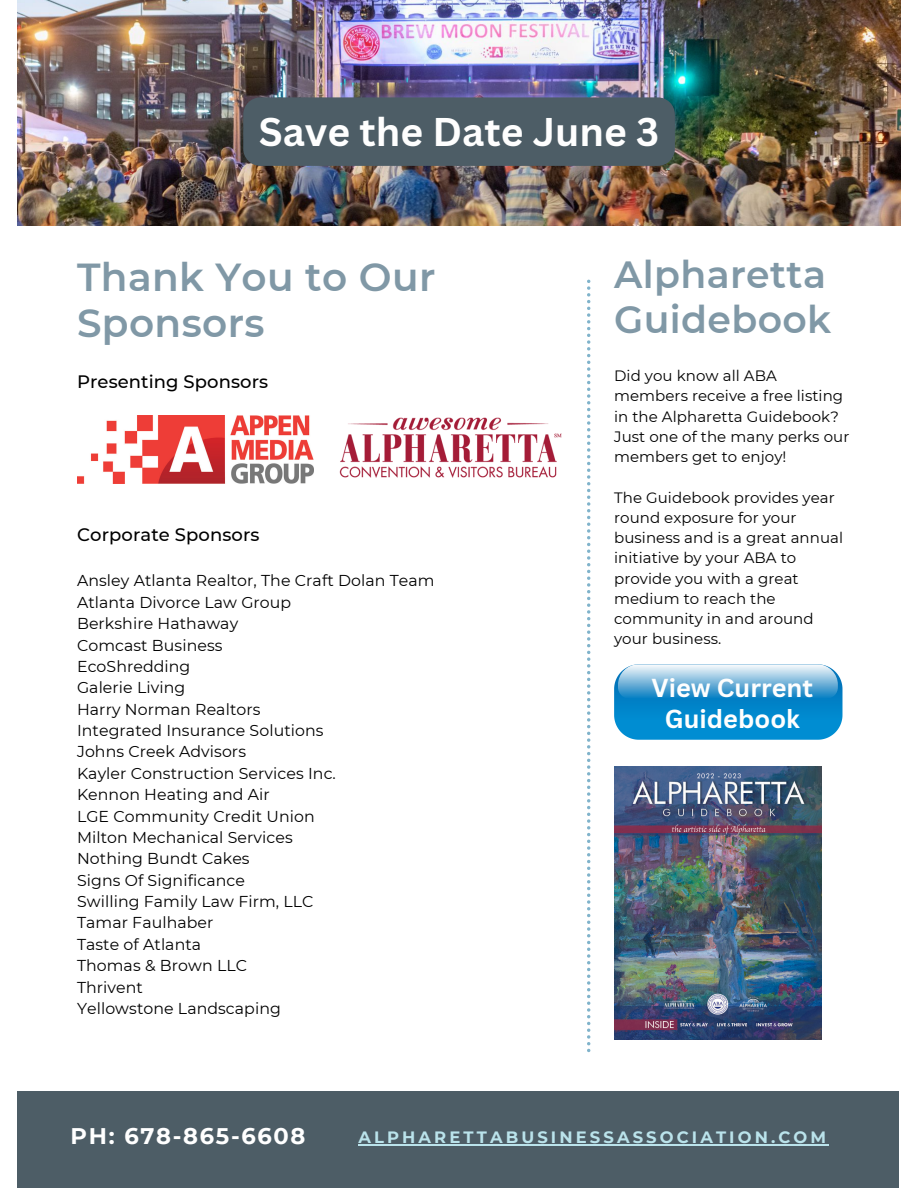
<style>
.page{position:relative;width:918px;height:1188px;background:#fff}
.page>*{position:absolute;margin:0;border:0;box-sizing:border-box;transform-origin:0 0}
.t1{font:600 39px/46.2px "Montserrat";letter-spacing:.01em;color:#8098a6}
.t2{font:700 39px "Canva Sans";color:#fefefe}
.t3{font:600 37.8px/45px "Montserrat";letter-spacing:.01em;color:#8098a6}
.t4{font:700 25.35px/31.5px "Canva Sans";color:#fefefe;text-align:center}
.t5{font:700 22.5px "Montserrat";letter-spacing:.075em;color:#fff}
.t6{font:500 18px "Montserrat";letter-spacing:.005em;color:#000}
.t7{font:700 16.35px "Montserrat";letter-spacing:.19em;color:#bae3eb}
.t8{font:15.75px/21.3px "Montserrat";letter-spacing:.005em;color:#000}
.t9{font:15px/20.2px "Montserrat";letter-spacing:.005em;color:#000}
</style>
<div class="page">
<img style="left:17px;top:0;width:883px;height:226px">
<div style="left:17px;top:1092px;width:882px;height:96px;background:#4d5d66"></div>
<svg style="left:587px;top:280px;width:3px;height:772px"></svg>
<svg style="left:614px;top:664px;width:228px;height:76px;background:#3ea1d5"></svg>
<img style="left:77px;top:416px;width:236px;height:67px">
<img style="left:339px;top:417px;width:223px;height:61px">
<img style="left:614px;top:766px;width:207px;height:274px">
<hr style="left:358px;top:1144px;width:471px;height:1px;background:#bae3eb">
<div style="left:243px;top:97px;width:432px;height:69px;background:#4d5d66"></div>
<h1 class="t2" style="left:259px;top:104px;width:402px">Save the Date June 3</h1>
<h1 class="t1" style="left:77px;top:254px;width:360px">Thank You to Our<br>Sponsors</h1>
<p class="t6" style="left:77px;top:370px;width:193px">Presenting Sponsors</p>
<p class="t6" style="left:77px;top:524px;width:184px">Corporate Sponsors</p>
<p class="t8" style="left:77px;top:570px;width:359px">Ansley Atlanta Realtor, The Craft Dolan Team<br>Atlanta Divorce Law Group<br>Berkshire Hathaway<br>Comcast Business<br>EcoShredding<br>Galerie Living<br>Harry Norman Realtors<br>Integrated Insurance Solutions<br>Johns Creek Advisors<br>Kayler Construction Services Inc.<br>Kennon Heating and Air<br>LGE Community Credit Union<br>Milton Mechanical Services<br>Nothing Bundt Cakes<br>Signs Of Significance<br>Swilling Family Law Firm, LLC<br>Tamar Faulhaber<br>Taste of Atlanta<br>Thomas &amp; Brown LLC<br>Thrivent<br>Yellowstone Landscaping</p>
<h2 class="t3" style="left:614px;top:252px;width:219px">Alpharetta<br>Guidebook</h2>
<p class="t9" style="left:614px;top:366px;width:237px">Did you know all ABA members receive a free listing in the Alpharetta Guidebook?<br>Just one of the many perks our members get to enjoy!</p>
<p class="t9" style="left:614px;top:487px;width:231px">The Guidebook provides year round exposure for your business and is a great annual initiative by your ABA to provide you with a great medium to reach the community in and around your business.</p>
<h3 class="t4" style="left:652px;top:671px;width:163px">View Current<br>Guidebook</h3>
<h3 class="t5" style="left:71px;top:1123px;width:236px">PH: 678-865-6608</h3>
<p class="t7" style="left:358px;top:1127px;width:469px">ALPHARETTABUSINESSASSOCIATION.COM</p>
</div>
